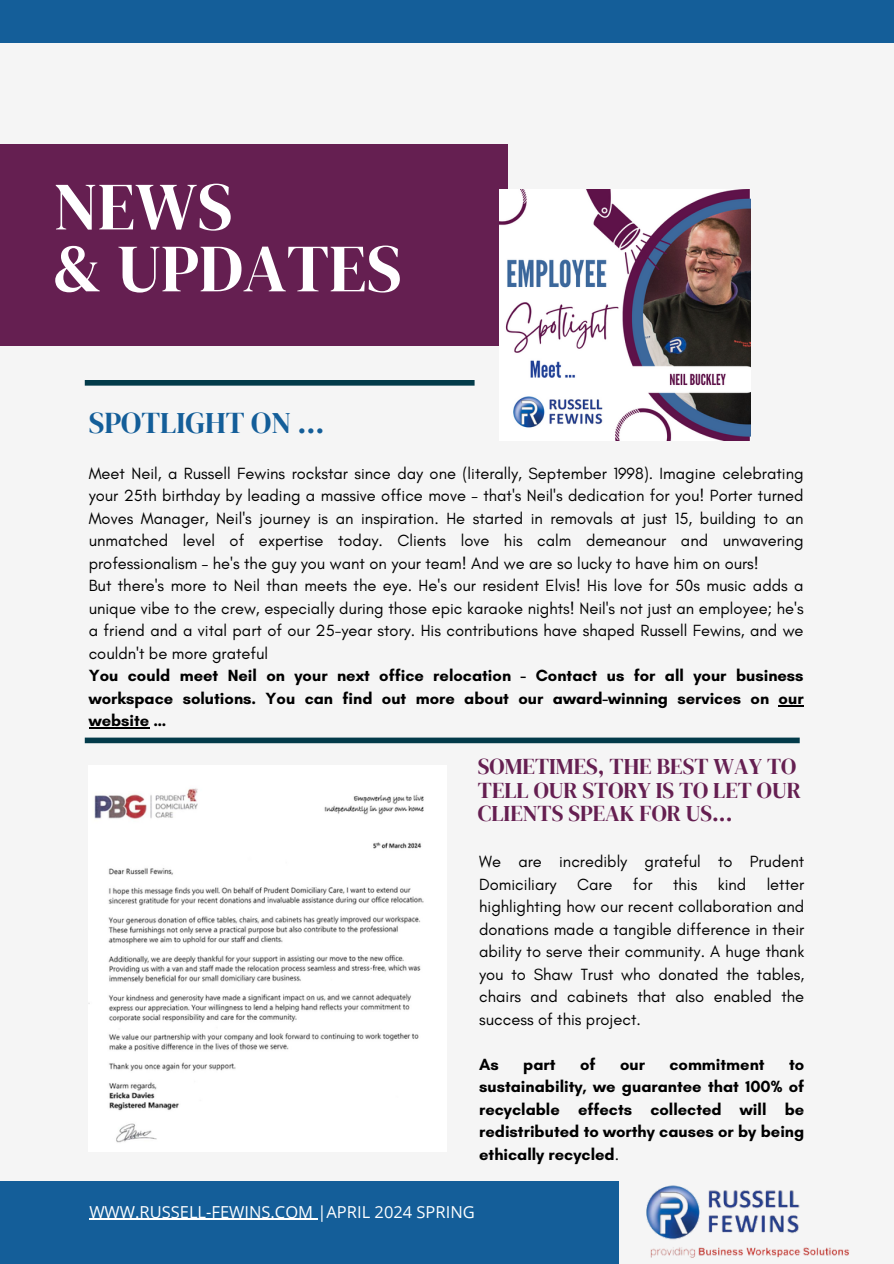
<style>
.page{position:relative;width:894px;height:1264px;background:#fff}
.page>*{position:absolute;margin:0;border:0;box-sizing:border-box;transform-origin:0 0}
.t1{font:67.5px/61.8px "DM Serif Display";color:#fff}
.t2{font:30px "DM Serif Display";color:#145e99}
.t3{font:22.5px/23.7px "DM Serif Display";color:#651f51}
.t4{font:16.5px/22.5px "Glacial Indifference";color:#000}
.t5{font:700 16.5px/22.5px "Glacial Indifference";color:#000;text-align:justify}
.t6{font:16.5px "Open Sans";color:#fff}
.s1{font-weight:400}
</style>
<div class="page">
<div style="left:0;top:0;width:893px;height:1263px;background:#f5f5f5"></div>
<div style="left:0;top:1180px;width:618px;height:83px;background:#145e99"></div>
<div style="left:0;top:144px;width:508px;height:201px;background:#651f51"></div>
<div style="left:85px;top:380px;width:389px;height:5px;background:#033b4a"></div>
<div style="left:85px;top:737px;width:714px;height:6px;background:#033b4a"></div>
<img style="left:94px;top:789px;width:330px;height:353px">
<hr style="left:89px;top:1218px;width:228px;height:1px;background:#fff">
<div style="left:0;top:0;width:893px;height:43px;background:#145e99"></div>
<img style="left:499px;top:190px;width:251px;height:251px">
<svg style="left:778px;top:705px;width:25px;height:1px"></svg>
<hr style="left:89px;top:727px;width:60px;height:1px;background:#000">
<img style="left:646px;top:1185px;width:203px;height:73px">
<h1 class="t1" style="left:54px;top:175px;width:349px">NEWS<br>&amp; UPDATES</h1>
<h2 class="t2" style="left:89px;top:402px;width:237px">SPOTLIGHT ON ...</h2>
<p class="t4" style="left:89px;top:462px;width:716px">Meet Neil, a Russell Fewins rockstar since day one (literally, September 1998). Imagine celebrating your 25th birthday by leading a massive office move – that's Neil's dedication for you! Porter turned Moves Manager, Neil's journey is an inspiration. He started in removals at just 15, building to an unmatched level of expertise today. Clients love his calm demeanour and unwavering professionalism – he's the guy you want on your team! And we are so lucky to have him on ours!<br>But there's more to Neil than meets the eye. He's our resident Elvis! His love for 50s music adds a unique vibe to the crew, especially during those epic karaoke nights! Neil's not just an employee; he's a friend and a vital part of our 25-year story. His contributions have shaped Russell Fewins, and we couldn't be more grateful</p>
<p class="t5" style="left:89px;top:664px;width:716px">You could meet Neil on your next office relocation - Contact us for all your business workspace solutions. You can find out more about our award-winning services on our website …</p>
<h3 class="t3" style="left:477px;top:754px;width:324px">SOMETIMES, THE BEST WAY TO<br>TELL OUR STORY IS TO LET OUR<br>CLIENTS SPEAK FOR US...</h3>
<p class="t4" style="left:479px;top:850px;width:326px;text-align:justify">We are incredibly grateful to Prudent Domiciliary Care for this kind letter highlighting how our recent collaboration and donations made a tangible difference in their ability to serve their community. A huge thank you to Shaw Trust who donated the tables, chairs and cabinets that also enabled the success of this project.</p>
<p class="t5" style="left:479px;top:1052px;width:21px">As</p>
<p class="t5" style="left:523px;top:1052px;width:34px">part</p>
<p class="t5" style="left:580px;top:1052px;width:17px">of</p>
<p class="t5" style="left:619px;top:1052px;width:26px">our</p>
<p class="t5" style="left:669px;top:1052px;width:97px">commitment</p>
<p class="t5" style="left:479px;top:1052px;width:326px;text-indent:310px">to sustainability, we guarantee that 100% of recyclable effects collected will be redistributed to worthy causes or by being ethically recycled<span class="s1">.</span></p>
<p class="t6" style="left:89px;top:1199px;width:387px">WWW.RUSSELL-FEWINS.COM |APRIL 2024 SPRING</p>
</div>
